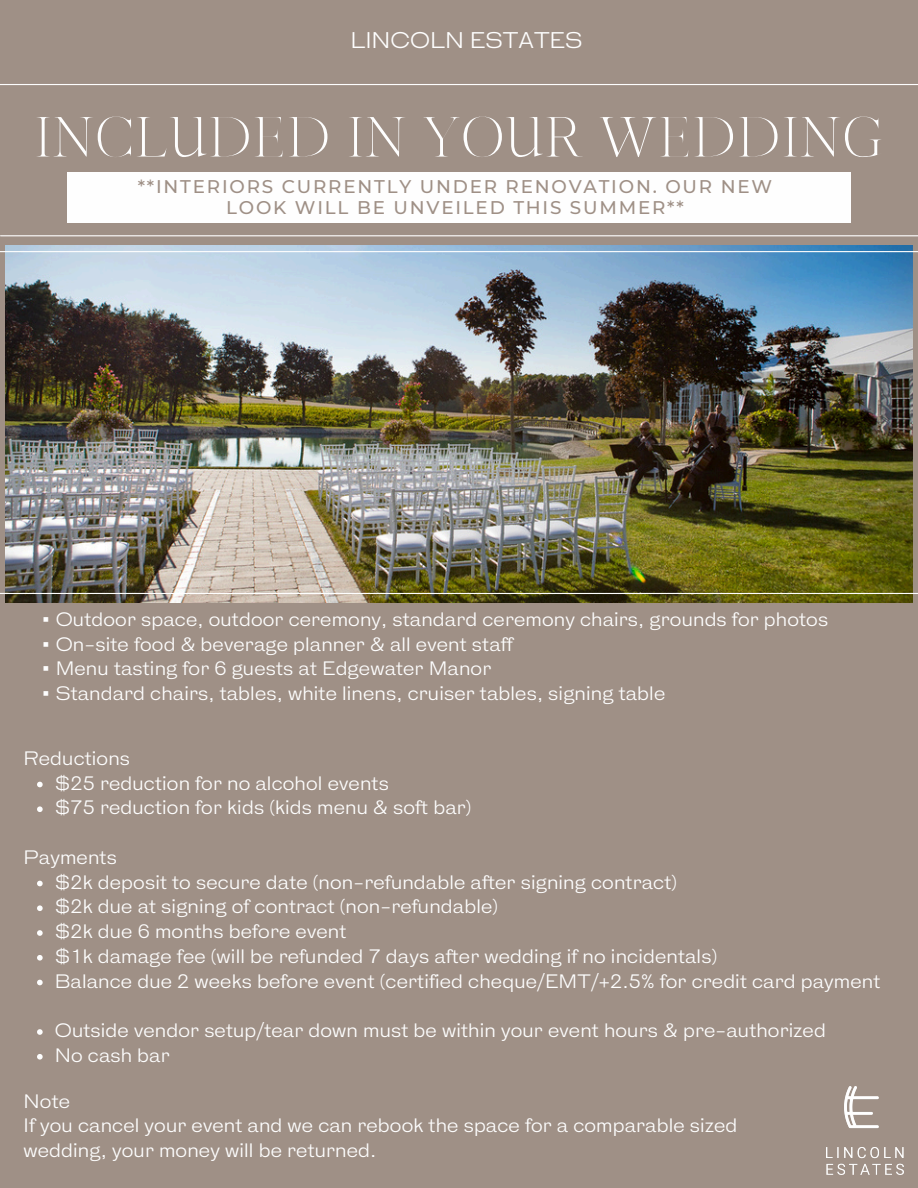
<style>
.page{position:relative;width:918px;height:1188px;background:#9f9086}
.page>*{position:absolute;margin:0;border:0;box-sizing:border-box;transform-origin:0 0}
.t1{font:300 53.85px "Sharis";color:#fefefe}
.t2{font:21.45px "HK Gothic";color:#fefefe}
.t3{font:18.3px "HK Gothic";letter-spacing:.01em;color:#fefefe}
.t4{font:500 18.3px/20.2px "Montserrat";letter-spacing:.1em;color:#9f9086;text-align:center}
</style>
<div class="page">
<img style="left:6px;top:245px;width:906px;height:357px">
<hr style="left:0;top:251px;width:918px;height:1px;background:#fefefe">
<hr style="left:1px;top:235px;width:917px;height:1px;background:#fefefe">
<hr style="left:0;top:593px;width:918px;height:1px;background:#fefefe">
<hr style="left:0;top:84px;width:918px;height:1px;background:#fefefe">
<img style="left:826px;top:1087px;width:78px;height:88px">
<svg style="left:37px;top:782px;width:6px;height:5px"></svg>
<svg style="left:37px;top:806px;width:6px;height:6px"></svg>
<svg style="left:37px;top:881px;width:6px;height:5px"></svg>
<svg style="left:37px;top:905px;width:6px;height:6px"></svg>
<svg style="left:37px;top:930px;width:6px;height:6px"></svg>
<svg style="left:37px;top:955px;width:6px;height:6px"></svg>
<svg style="left:37px;top:980px;width:6px;height:5px"></svg>
<svg style="left:37px;top:1029px;width:6px;height:6px"></svg>
<svg style="left:37px;top:1054px;width:6px;height:6px"></svg>
<div style="left:67px;top:172px;width:784px;height:51px;background:#fefefe"></div>
<p class="t2" style="left:350px;top:28px;width:234px">LINCOLN ESTATES</p>
<h2 class="t1" style="left:33px;top:105px;width:853px">INCLUDED IN YOUR WEDDING</h2>
<p class="t4" style="left:138px;top:177px;width:636px">**INTERIORS CURRENTLY UNDER RENOVATION. OUR NEW<br>LOOK WILL BE UNVEILED THIS SUMMER**</p>
<h1 class="t3" style="left:41px;top:609px;width:788px">• Outdoor space, outdoor ceremony, standard ceremony chairs, grounds for photos</h1>
<h3 class="t3" style="left:41px;top:634px;width:473px">• On-site food &amp; beverage planner &amp; all event staff</h3>
<p class="t3" style="left:41px;top:659px;width:451px">• Menu tasting for 6 guests at Edgewater Manor</p>
<p class="t3" style="left:41px;top:684px;width:625px">• Standard chairs, tables, white linens, cruiser tables, signing table</p>
<p class="t3" style="left:24px;top:748px;width:108px">Reductions</p>
<p class="t3" style="left:55px;top:773px;width:336px">$25 reduction for no alcohol events</p>
<p class="t3" style="left:55px;top:798px;width:418px">$75 reduction for kids (kids menu &amp; soft bar)</p>
<p class="t3" style="left:24px;top:847px;width:95px">Payments</p>
<p class="t3" style="left:55px;top:872px;width:624px">$2k deposit to secure date (non-refundable after signing contract)</p>
<p class="t3" style="left:55px;top:897px;width:445px">$2k due at signing of contract (non-refundable)</p>
<p class="t3" style="left:55px;top:922px;width:293px">$2k due 6 months before event</p>
<p class="t3" style="left:55px;top:946px;width:664px">$1k damage fee (will be refunded 7 days after wedding if no incidentals)</p>
<p class="t3" style="left:55px;top:971px;width:827px">Balance due 2 weeks before event (certified cheque/EMT/+2.5% for credit card payment</p>
<p class="t3" style="left:55px;top:1021px;width:773px">Outside vendor setup/tear down must be within your event hours &amp; pre-authorized</p>
<p class="t3" style="left:55px;top:1045px;width:116px">No cash bar</p>
<p class="t3" style="left:24px;top:1091px;width:48px">Note</p>
<p class="t3" style="left:24px;top:1116px;width:715px">If you cancel your event and we can rebook the space for a comparable sized</p>
<p class="t3" style="left:24px;top:1141px;width:355px">wedding, your money will be returned.</p>
</div>
